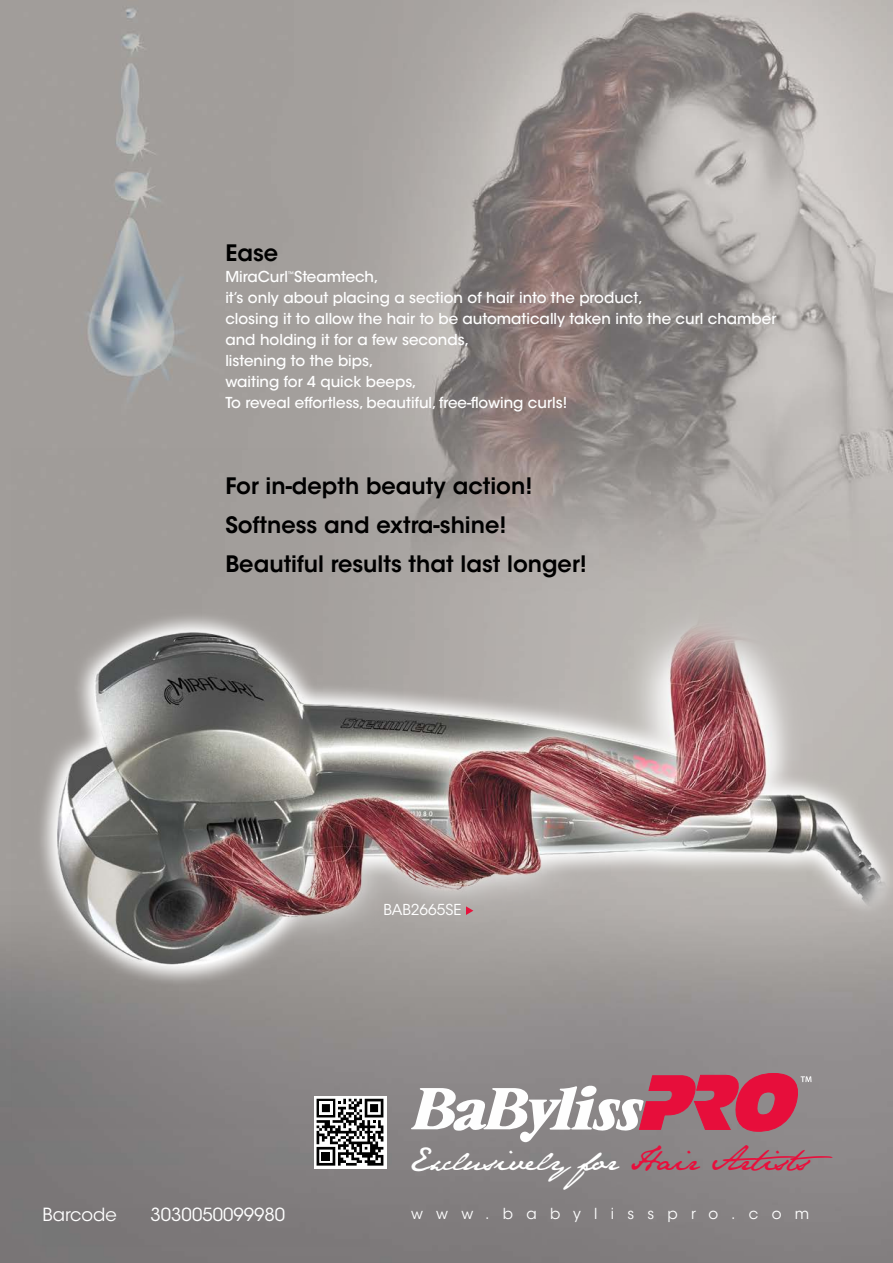
<style>
.page{position:relative;width:893px;height:1263px;background:#fff}
.page>*{position:absolute;margin:0;border:0;box-sizing:border-box;transform-origin:0 0}
.t1{font:28.95px "Jane Austen";color:#fff}
.t2{font:600 22.5px/39px "ITC Avant Garde Std";color:#000}
.t3{font:18px "ITC Avant Garde Std";color:#fff}
.t4{font:15.15px "ITC Avant Garde Std";letter-spacing:.88em;color:#fff}
.t5{font:500 15px/21px "ITC Avant Garde Std";color:#fff}
.t6{font:15px "ITC Avant Garde Std";color:#fff}
.t7{font:500 6.3px "ITC Avant Garde Std";color:#fff}
.s1{color:#e80f3c}
</style>
<div class="page">
<img style="left:0;top:0;width:893px;height:1263px">
<svg style="left:411px;top:1128px;width:400px;height:14px;background:#948a8c"></svg>
<svg style="left:314px;top:1128px;width:72px;height:40px"></svg>
<svg style="left:317px;top:1128px;width:66px;height:37px"></svg>
<div style="left:43px;top:1209px;width:326px;height:38px;background:#7c7879"></div>
<img style="left:12px;top:449px;width:881px;height:679px">
<svg style="left:466px;top:906px;width:7px;height:9px"></svg>
<h2 class="t2" style="left:225px;top:233px;width:54px">Ease</h2>
<p class="t5" style="left:225px;top:266px;width:155px">MiraCurl Steamtech,</p>
<p class="t7" style="left:288px;top:269px;width:8px">™</p>
<p class="t5" style="left:225px;top:287px;width:553px">it’s only about placing a section of hair into the product,<br>closing it to allow the hair to be automatically taken into the curl chamber and holding it for a few seconds,<br>listening to the bips,<br>waiting for 4 quick beeps,<br>To reveal effortless, beautiful, free-flowing curls!</p>
<h2 class="t2" style="left:225px;top:466px;width:363px">For in-depth beauty action!<br>Softness and extra-shine!<br>Beautiful results that last longer!</h2>
<p class="t3" style="left:43px;top:1203px;width:76px">Barcode</p>
<p class="t3" style="left:151px;top:1203px;width:136px">3030050099980</p>
<p class="t6" style="left:383px;top:900px;width:80px">BAB2665SE</p>
<h1 class="t1" style="left:409px;top:1142px;width:426px">Exclusively for <span class="s1">Hair Artists</span></h1>
<p class="t4" style="left:411px;top:1204px;width:400px">www.babylisspro.com</p>
</div>
